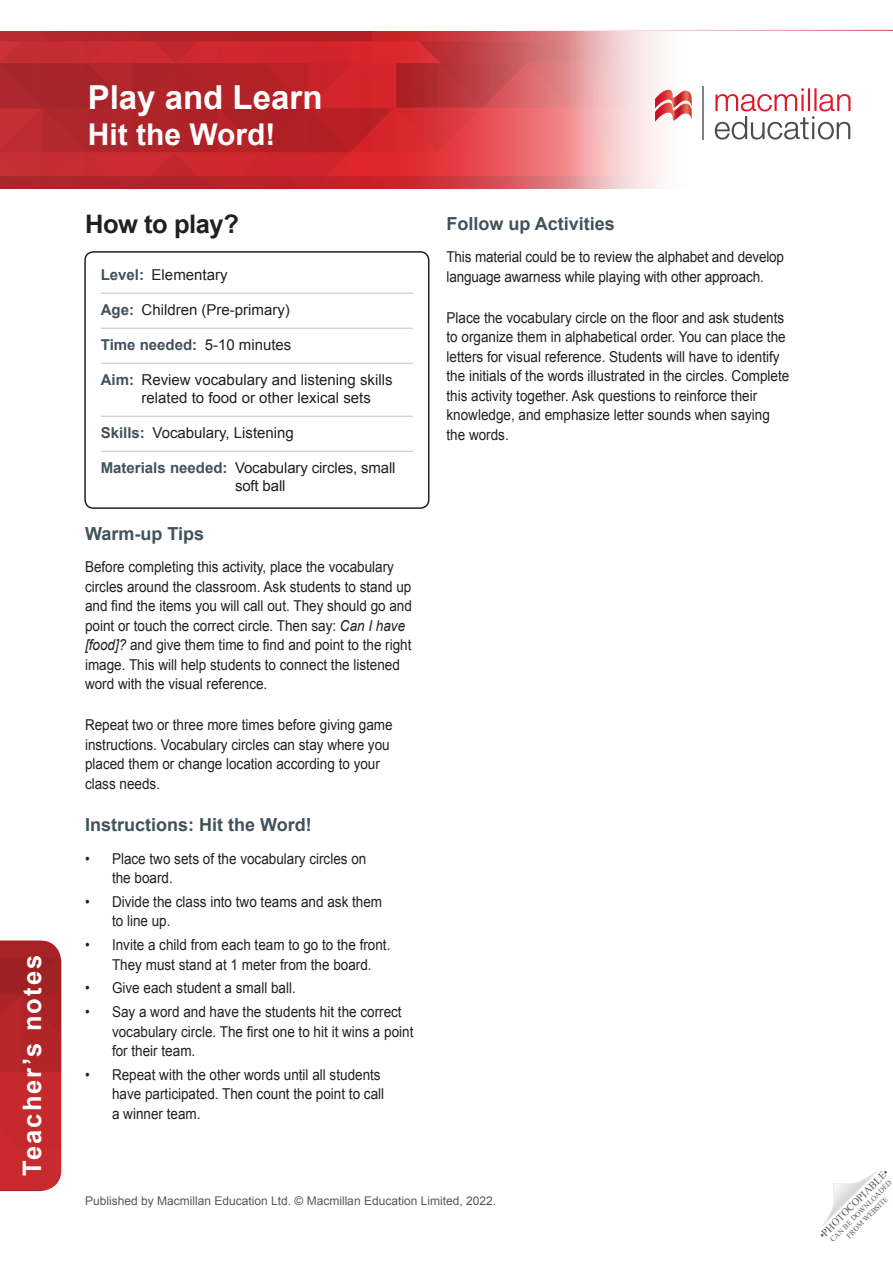
<style>
.page{position:relative;width:893px;height:1263px;background:#fff}
.page>*{position:absolute;margin:0;border:0;box-sizing:border-box;transform-origin:0 0}
.Activity{font:700 33px "Arial";color:#fff}
.Activity_Title{font:700 30px "Arial";color:#fff}
.t1{font:700 25.5px "Arial";letter-spacing:.08em;color:#fff}
.t2{font:700 25.5px "Arial";letter-spacing:-.015em;color:#231f20}
.TN__Title{font:700 18px "Arial";color:#41525c}
.TN__Text{font:15px/19.5px "Arial";color:#231f20;scale:.9 1}
.Intro_Box{font:15px/18px "Arial";color:#231f20}
.Intro_Box_after{font:15px/18px "Arial";letter-spacing:-.01em;color:#231f20}
.Intro_Box-2{font:700 15px "Arial";color:#41525c}
.t3{font:12px "Arial";color:#57585a}
.t4{font:10.5px "Times New Roman";color:#57585a}
.t5{font:7.5px/9px "Times New Roman";color:#57585a;text-align:center}
.s1{font-weight:700;color:#41525c}
.s2{font-weight:400;color:#231f20}
.s3{font-style:italic}
</style>
<div class="page">
<img style="left:0;top:31px;width:566px;height:157px">
<svg style="left:566px;top:29px;width:327px;height:160px"></svg>
<hr style="left:0;top:30px;width:893px;height:1px;background:#cb2b2e">
<svg style="left:822px;top:1171px;width:55px;height:55px"></svg>
<svg style="left:655px;top:89px;width:37px;height:34px"></svg>
<hr style="left:703px;top:86px;width:1px;height:54px;background:#808285">
<svg style="left:715px;top:88px;width:135px;height:52px"></svg>
<img style="left:0;top:940px;width:61px;height:251px">
<hr style="left:101px;top:293px;width:312px;height:1px;background:#bac5cc">
<hr style="left:101px;top:328px;width:312px;height:1px;background:#bac5cc">
<hr style="left:101px;top:363px;width:312px;height:1px;background:#bac5cc">
<hr style="left:101px;top:416px;width:312px;height:1px;background:#bac5cc">
<hr style="left:101px;top:451px;width:312px;height:1px;background:#bac5cc">
<div style="left:84px;top:251px;width:345px;height:258px;border:2px solid #231f20;border-radius:9px"></div>
<h3 class="t1" style="left:15px;top:1176px;width:222px;rotate:-90deg">Teacher’s notes</h3>
<p class="Activity" style="left:88px;top:76px;width:236px">Play and Learn</p>
<p class="Activity_Title" style="left:88px;top:115px;width:189px">Hit the Word!</p>
<h3 class="t2" style="left:85px;top:207px;width:155px">How to play?</h3>
<p class="Intro_Box" style="left:101px;top:266px;width:128px"><span class="s1">Level:</span> Elementary</p>
<p class="Intro_Box" style="left:101px;top:301px;width:191px"><span class="s1">Age:</span> Children (Pre-primary)</p>
<p class="Intro_Box-2" style="left:101px;top:335px;width:192px">Time needed: <span class="s2">5-10 minutes</span></p>
<p class="Intro_Box" style="left:142px;top:371px;width:252px;text-indent:-41px"><span class="s1">Aim:</span> Review vocabulary and listening skills related to food or other lexical sets</p>
<p class="Intro_Box" style="left:101px;top:424px;width:195px"><span class="s1">Skills:</span> Vocabulary, Listening</p>
<p class="Intro_Box_after" style="left:235px;top:459px;width:162px;text-indent:-134px"><span class="s1">Materials needed:</span> Vocabulary circles, small soft ball</p>
<p class="TN__Title" style="left:85px;top:522px;width:121px">Warm-up Tips</p>
<p class="TN__Text" style="left:85px;top:557px;width:365px">Before completing this activity, place the vocabulary circles around the classroom. Ask students to stand up and find the items you will call out. They should go and point or touch the correct circle. Then say: <span class="s3">Can I have [food]?</span> and give them time to find and point to the right image. This will help students to connect the listened word with the visual reference.</p>
<p class="TN__Text" style="left:85px;top:715px;width:343px">Repeat two or three more times before giving game instructions. Vocabulary circles can stay where you placed them or change location according to your class needs.</p>
<p class="TN__Title" style="left:85px;top:813px;width:228px">Instructions: Hit the Word!</p>
<p class="TN__Text" style="left:112px;top:849px;width:284px;text-indent:-27px">• Place two sets of the vocabulary circles on the board.</p>
<p class="TN__Text" style="left:112px;top:892px;width:302px;text-indent:-27px">• Divide the class into two teams and ask them to line up.</p>
<p class="TN__Text" style="left:85px;top:935px;width:341px;text-align:center">• Invite a child from each team to go to the front.<br>They must stand at 1 meter from the board.</p>
<p class="TN__Text" style="left:85px;top:978px;width:236px">• Give each student a small ball.</p>
<p class="TN__Text" style="left:112px;top:1002px;width:336px;text-indent:-27px">• Say a word and have the students hit the correct vocabulary circle. The first one to hit it wins a point for their team.</p>
<p class="TN__Text" style="left:112px;top:1065px;width:304px;text-indent:-27px">• Repeat with the other words until all students have participated. Then count the point to call a winner team.</p>
<p class="TN__Title" style="left:446px;top:212px;width:170px">Follow up Activities</p>
<p class="TN__Text" style="left:446px;top:247px;width:377px">This material could be to review the alphabet and develop language awarness while playing with other approach.</p>
<p class="TN__Text" style="left:446px;top:308px;width:382px">Place the vocabulary circle on the floor and ask students to organize them in alphabetical order. You can place the letters for visual reference. Students will have to identify the initials of the words illustrated in the circles. Complete this activity together. Ask questions to reinforce their knowledge, and emphasize letter sounds when saying the words.</p>
<p class="t3" style="left:85px;top:1193px;width:413px">Published by Macmillan Education Ltd. © Macmillan Education Limited, 2022.</p>
<p class="t4" style="left:816px;top:1232px;width:95px;rotate:-45deg">•PHOTOCOPIABLE•</p>
<p class="t5" style="left:828px;top:1237px;width:85px;rotate:-45deg">CAN BE DOWNLOADED<br>FROM WEBSITE</p>
</div>
